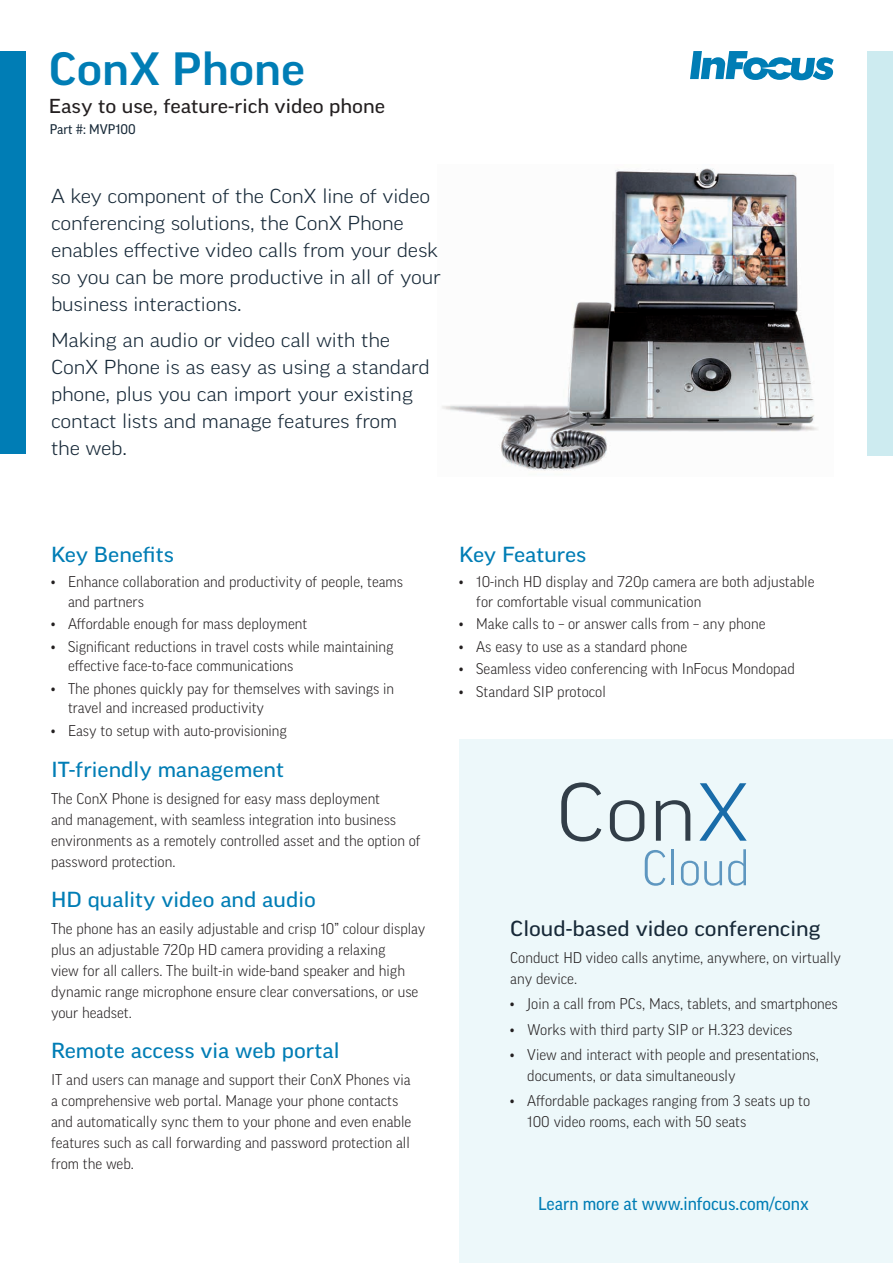
<style>
.page{position:relative;width:893px;height:1263px;background:#fff}
.page>*{position:absolute;margin:0;border:0;box-sizing:border-box;transform-origin:0 0}
.t1{font:500 expanded 45px "Good Pro";color:#007db5}
.t2{font:expanded 21px "Good Pro";color:#007db5}
.t3{font:expanded 21px "Good Pro";color:#172938}
.t4{font:300 expanded 19.5px/27px "Good Pro";letter-spacing:-.01em;color:#172938}
.t5{font:expanded 19.5px "Good Pro";color:#231f20}
.t6{font:18px "Good Pro";color:#007db5}
.t7{font:300 15px/21px "Good Pro";color:#231f20}
.t8{font:13.5px "Good Pro";color:#172938}
</style>
<div class="page">
<div style="left:0;top:51px;width:26px;height:402px;background:#007db5"></div>
<div style="left:867px;top:51px;width:26px;height:404px;background:#cdebf0"></div>
<div style="left:459px;top:740px;width:434px;height:523px;background:#edf8fa"></div>
<img style="left:442px;top:168px;width:376px;height:303px">
<svg style="left:561px;top:782px;width:40px;height:59px"></svg>
<svg style="left:610px;top:800px;width:34px;height:41px"></svg>
<svg style="left:656px;top:800px;width:34px;height:41px"></svg>
<svg style="left:699px;top:783px;width:48px;height:58px"></svg>
<svg style="left:645px;top:850px;width:20px;height:36px"></svg>
<hr style="left:671px;top:849px;width:3px;height:36px;background:#5e97c0">
<svg style="left:681px;top:861px;width:41px;height:25px"></svg>
<svg style="left:728px;top:849px;width:18px;height:37px"></svg>
<svg style="left:690px;top:51px;width:144px;height:29px"></svg>
<h1 class="t1" style="left:49px;top:43px;width:258px">ConX Phone</h1>
<h3 class="t5" style="left:49px;top:95px;width:338px">Easy to use, feature-rich video phone</h3>
<p class="t8" style="left:50px;top:122px;width:88px">Part #: MVP100</p>
<h3 class="t4" style="left:51px;top:183px;width:391px">A key component of the ConX line of video conferencing solutions, the ConX Phone enables effective video calls from your desk so you can be more productive in all of your business interactions.</h3>
<h3 class="t4" style="left:51px;top:327px;width:380px">Making an audio or video call with the<br>ConX Phone is as easy as using a standard phone, plus you can import your existing contact lists and manage features from the web.</h3>
<h2 class="t2" style="left:51px;top:542px;width:124px">Key Benefits</h2>
<p class="t7" style="left:68px;top:572px;width:337px;line-height:19.5px;text-indent:-17px">• Enhance collaboration and productivity of people, teams and partners</p>
<p class="t7" style="left:51px;top:613px;width:258px">• Affordable enough for mass deployment</p>
<p class="t7" style="left:68px;top:637px;width:327px;line-height:19.5px;text-indent:-17px">• Significant reductions in travel costs while maintaining effective face-to-face communications</p>
<p class="t7" style="left:68px;top:679px;width:328px;line-height:19.5px;text-indent:-17px">• The phones quickly pay for themselves with savings in travel and increased productivity</p>
<p class="t7" style="left:51px;top:720px;width:237px">• Easy to setup with auto-provisioning</p>
<h2 class="t2" style="left:51px;top:757px;width:234px">IT-friendly management</h2>
<p class="t7" style="left:51px;top:788px;width:371px">The ConX Phone is designed for easy mass deployment<br>and management, with seamless integration into business environments as a remotely controlled asset and the option of password protection.</p>
<h2 class="t2" style="left:51px;top:887px;width:266px">HD quality video and audio</h2>
<p class="t7" style="left:51px;top:918px;width:376px">The phone has an easily adjustable and crisp 10” colour display plus an adjustable 720p HD camera providing a relaxing<br>view for all callers. The built-in wide-band speaker and high dynamic range microphone ensure clear conversations, or use your headset.</p>
<h2 class="t2" style="left:51px;top:1038px;width:290px">Remote access via web portal</h2>
<p class="t7" style="left:51px;top:1069px;width:362px">IT and users can manage and support their ConX Phones via a comprehensive web portal. Manage your phone contacts and automatically sync them to your phone and even enable features such as call forwarding and password protection all from the web.</p>
<h2 class="t2" style="left:459px;top:542px;width:129px">Key Features</h2>
<p class="t7" style="left:476px;top:572px;width:340px;line-height:19.5px;text-indent:-17px">• 10-inch HD display and 720p camera are both adjustable for comfortable visual communication</p>
<p class="t7" style="left:459px;top:613px;width:308px">• Make calls to – or answer calls from – any phone</p>
<p class="t7" style="left:459px;top:636px;width:230px">• As easy to use as a standard phone</p>
<p class="t7" style="left:459px;top:658px;width:337px">• Seamless video conferencing with InFocus Mondopad</p>
<p class="t7" style="left:459px;top:681px;width:148px">• Standard SIP protocol</p>
<h2 class="t3" style="left:510px;top:916px;width:312px">Cloud-based video conferencing</h2>
<p class="t7" style="left:510px;top:947px;width:332px">Conduct HD video calls anytime, anywhere, on virtually any device.</p>
<p class="t7" style="left:510px;top:993px;width:329px">• Join a call from PCs, Macs, tablets, and smartphones</p>
<p class="t7" style="left:510px;top:1019px;width:284px">• Works with third party SIP or H.323 devices</p>
<p class="t7" style="left:527px;top:1044px;width:293px;text-indent:-17px">• View and interact with people and presentations, documents, or data simultaneously</p>
<p class="t7" style="left:527px;top:1090px;width:285px;text-indent:-17px">• Affordable packages ranging from 3 seats up to<br>100 video rooms, each with 50 seats</p>
<p class="t6" style="left:538px;top:1193px;width:272px">Learn more at www.infocus.com/conx</p>
</div>
